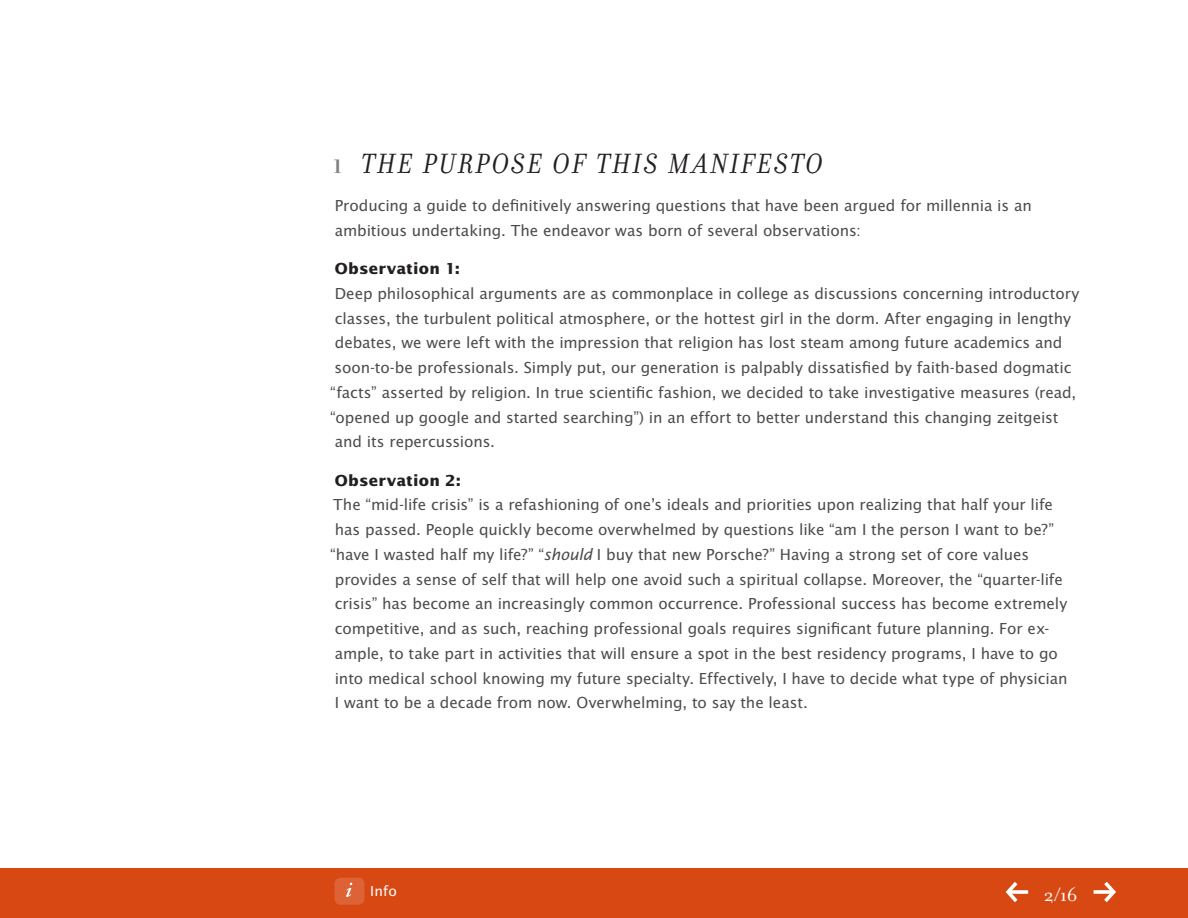
<style>
.page{position:relative;width:1188px;height:918px;background:#fff}
.page>*{position:absolute;margin:0;border:0;box-sizing:border-box;transform-origin:0 0}
.t1{font:italic 30px "Filosofia OT";letter-spacing:.07em;color:#231f20}
.t2{font:20.7px "Filosofia OT";color:#fff}
.t3{font:16.5px/24.8px "Lucida Sans EFOP";letter-spacing:-.005em;color:#4b4c4d}
.t4{font:700 16.5px "Lucida Sans EFOP";letter-spacing:.015em;color:#231f20}
.t5{font:15px "Lucida Sans EFOP";color:#fff}
.s1{font-weight:700;font-style:normal;font-size:21px;color:#808285}
.s2{font-style:italic;font-size:16.8px}
</style>
<div class="page">
<div style="left:0;top:869px;width:1188px;height:49px;background:#d74812"></div>
<div style="left:334px;top:878px;width:30px;height:27px;background:#dd6336;border-radius:6px"></div>
<svg style="left:346px;top:883px;width:6px;height:14px"></svg>
<svg style="left:1006px;top:882px;width:22px;height:20px"></svg>
<svg style="left:1094px;top:882px;width:22px;height:20px"></svg>
<h1 class="t1" style="left:333px;top:147px;width:491px"><span class="s1">1</span> THE PURPOSE OF THIS MANIFESTO</h1>
<p class="t3" style="left:335px;top:194px;width:699px">Producing a guide to definitively answering questions that have been argued for millennia is an ambitious undertaking. The endeavor was born of several observations:</p>
<p class="t4" style="left:335px;top:259px;width:127px">Observation 1:</p>
<p class="t3" style="left:330px;top:282px;width:751px">Deep philosophical arguments are as commonplace in college as discussions concerning introductory classes, the turbulent political atmosphere, or the hottest girl in the dorm. After engaging in lengthy debates, we were left with the impression that religion has lost steam among future academics and soon-to-be professionals. Simply put, our generation is palpably dissatisfied by faith-based dogmatic “facts” asserted by religion. In true scientific fashion, we decided to take investigative measures (read, “opened up google and started searching”) in an effort to better understand this changing zeitgeist and its repercussions.</p>
<p class="t4" style="left:335px;top:471px;width:127px">Observation 2:</p>
<p class="t3" style="left:330px;top:493px;width:739px">The “mid-life crisis” is a refashioning of one’s ideals and priorities upon realizing that half your life has passed. People quickly become overwhelmed by questions like “am I the person I want to be?” “have I wasted half my life?” “<span class="s2">should</span> I buy that new Porsche?” Having a strong set of core values provides a sense of self that will help one avoid such a spiritual collapse. Moreover, the “quarter-life crisis” has become an increasingly common occurrence. Professional success has become extremely competitive, and as such, reaching professional goals requires significant future planning. For ex&shy;ample, to take part in activities that will ensure a spot in the best residency programs, I have to go into medical school knowing my future specialty. Effectively, I have to decide what type of physician I want to be a decade from now. Overwhelming, to say the least.</p>
<p class="t5" style="left:370px;top:883px;width:28px">Info</p>
<p class="t2" style="left:1044px;top:884px;width:35px">2/16</p>
</div>
